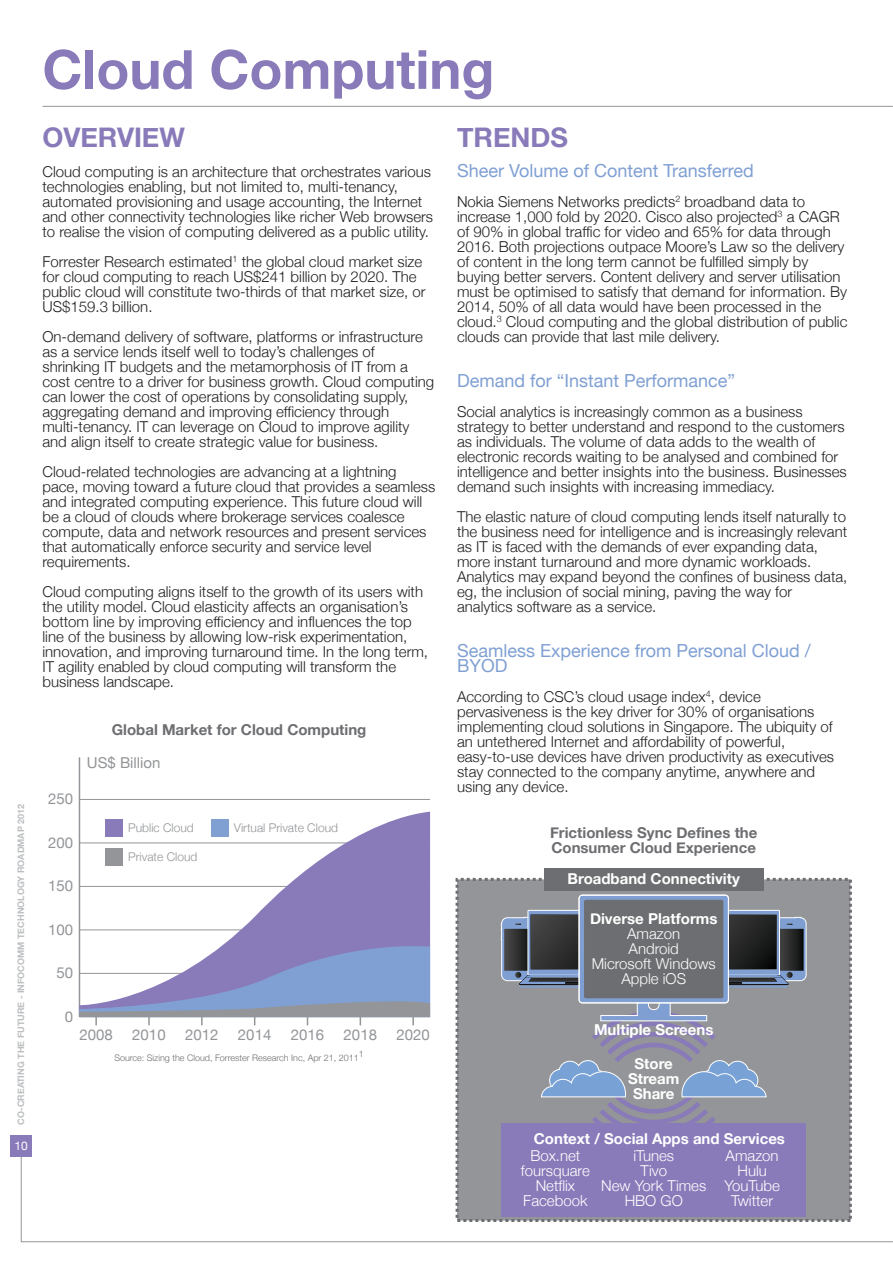
<style>
.page{position:relative;width:893px;height:1263px;background:#fff}
.page>*{position:absolute;margin:0;border:0;box-sizing:border-box;transform-origin:0 0}
.t1{font:700 54px "Helvetica Neue";color:#897ab9}
.t2{font:700 27px "Helvetica Neue";color:#897ab9}
.t3{font:18px/15px "Helvetica Neue";color:#80a0d3}
.t4{font:300 15px/15px "Helvetica Neue";color:#231f20}
.t5{font:300 15px/15px "Helvetica Neue";color:#fff;text-align:center}
.t6{font:700 15px/15px "Helvetica Neue";color:#fff;text-align:center}
.t7{font:700 15px/15px "Helvetica Neue";color:#6d6e71}
.t8{font:15px "Helvetica Neue";color:#939598}
.t9{font:15px "Helvetica Neue";color:#929496}
.t10{font:300 12px "Helvetica Neue";color:#939598}
.t11{font:12px "Helvetica Neue";color:#fff}
.t12{font:300 9px "Helvetica Neue";color:#6d6e71}
.t13{font:700 9px "Helvetica Neue";color:#bcbec0}
</style>
<div class="page">
<svg style="left:21px;top:1156px;width:872px;height:86px"></svg>
<div style="left:11px;top:1135px;width:21px;height:22px;background:#897ab9"></div>
<hr style="left:42px;top:106px;width:851px;height:1px;background:#939598">
<div style="left:456px;top:878px;width:396px;height:344px;background:#939598;border:3px dashed #6d6e71"></div>
<div style="left:501px;top:1123px;width:305px;height:94px;background:#897ab9"></div>
<svg style="left:501px;top:895px;width:305px;height:228px"></svg>
<div style="left:544px;top:868px;width:220px;height:23px;background:#6d6e71"></div>
<hr style="left:79px;top:799px;width:351px;height:1px;background:#939598">
<hr style="left:79px;top:757px;width:1px;height:260px;background:#939598">
<svg style="left:80px;top:812px;width:350px;height:129px"></svg>
<svg style="left:79px;top:941px;width:351px;height:84px"></svg>
<p class="t13" style="left:15px;top:1125px;width:322px;rotate:-90deg">CO-CREATING THE FUTURE - INFOCOMM TECHNOLOGY ROADMAP 2012</p>
<p class="t11" style="left:15px;top:1138px;width:15px">10</p>
<h1 class="t1" style="left:42px;top:36px;width:453px">Cloud Computing</h1>
<h2 class="t2" style="left:42px;top:121px;width:144px">OVERVIEW</h2>
<p class="t4" style="left:42px;top:164px;width:392px">Cloud computing is an architecture that orchestrates various technologies enabling, but not limited to, multi-tenancy, automated provisioning and usage accounting, the Internet and other connectivity technologies like richer Web browsers to realise the vision of computing delivered as a public utility.</p>
<p class="t4" style="left:42px;top:254px;width:385px">Forrester Research estimated<sup>1</sup> the global cloud market size for cloud computing to reach US$241 billion by 2020. The public cloud will constitute two-thirds of that market size, or US$159.3 billion.</p>
<p class="t4" style="left:42px;top:329px;width:393px">On-demand delivery of software, platforms or infrastructure as a service lends itself well to today’s challenges of shrinking IT budgets and the metamorphosis of IT from a cost centre to a driver for business growth. Cloud computing can lower the cost of operations by consolidating supply, aggregating demand and improving efficiency through multi-tenancy. IT can leverage on Cloud to improve agility and align itself to create strategic value for business.</p>
<p class="t4" style="left:42px;top:464px;width:394px">Cloud-related technologies are advancing at a lightning pace, moving toward a future cloud that provides a seamless and integrated computing experience. This future cloud will be a cloud of clouds where brokerage services coalesce compute, data and network resources and present services that automatically enforce security and service level requirements.</p>
<p class="t4" style="left:42px;top:584px;width:387px">Cloud computing aligns itself to the growth of its users with the utility model. Cloud elasticity affects an organisation’s bottom line by improving efficiency and influences the top line of the business by allowing low-risk experimentation, innovation, and improving turnaround time. In the long term, IT agility enabled by cloud computing will transform the business landscape.</p>
<h2 class="t2" style="left:457px;top:121px;width:113px">TRENDS</h2>
<p class="t3" style="left:457px;top:163px;width:298px">Sheer Volume of Content Transferred</p>
<p class="t4" style="left:457px;top:194px;width:392px">Nokia Siemens Networks predicts<sup>2</sup> broadband data to increase 1,000 fold by 2020. Cisco also projected<sup>3</sup> a CAGR of 90% in global traffic for video and 65% for data through 2016. Both projections outpace Moore’s Law so the delivery of content in the long term cannot be fulfilled simply by buying better servers. Content delivery and server utilisation must be optimised to satisfy that demand for information. By 2014, 50% of all data would have been processed in the cloud.<sup>3</sup> Cloud computing and the global distribution of public clouds can provide that last mile delivery.</p>
<p class="t3" style="left:457px;top:373px;width:280px">Demand for “Instant Performance”</p>
<p class="t4" style="left:457px;top:404px;width:391px">Social analytics is increasingly common as a business strategy to better understand and respond to the customers as individuals. The volume of data adds to the wealth of electronic records waiting to be analysed and combined for intelligence and better insights into the business. Businesses demand such insights with increasing immediacy.</p>
<p class="t4" style="left:457px;top:509px;width:392px">The elastic nature of cloud computing lends itself naturally to the business need for intelligence and is increasingly relevant as IT is faced with the demands of ever expanding data, more instant turnaround and more dynamic workloads.<br>Analytics may expand beyond the confines of business data, eg, the inclusion of social mining, paving the way for analytics software as a service.</p>
<p class="t3" style="left:457px;top:643px;width:355px">Seamless Experience from Personal Cloud /<br>BYOD</p>
<p class="t4" style="left:457px;top:689px;width:379px">According to CSC’s cloud usage index<sup>4</sup>, device pervasiveness is the key driver for 30% of organisations implementing cloud solutions in Singapore. The ubiquity of an untethered Internet and affordability of powerful, easy-to-use devices have driven productivity as executives stay connected to the company anytime, anywhere and using any device.</p>
<p class="t7" style="left:112px;top:722px;width:256px">Global Market for Cloud Computing</p>
<p class="t9" style="left:87px;top:754px;width:75px">US$ Billion</p>
<p class="t8" style="left:48px;top:790px;width:27px">250</p>
<p class="t8" style="left:48px;top:833px;width:27px">200</p>
<p class="t8" style="left:48px;top:877px;width:27px">150</p>
<p class="t8" style="left:48px;top:920px;width:27px">100</p>
<p class="t8" style="left:57px;top:964px;width:18px">50</p>
<p class="t8" style="left:65px;top:1007px;width:10px">0</p>
<p class="t10" style="left:128px;top:820px;width:67px">Public Cloud</p>
<p class="t10" style="left:234px;top:820px;width:106px">Virtual Private Cloud</p>
<p class="t10" style="left:128px;top:849px;width:71px">Private Cloud</p>
<p class="t7" style="left:550px;top:825px;width:209px">Frictionless Sync Defines the<br>Consumer Cloud Experience</p>
<p class="t6" style="left:568px;top:871px;width:174px">Broadband Connectivity</p>
<p class="t6" style="left:590px;top:911px;width:129px">Diverse Platforms</p>
<p class="t5" style="left:592px;top:926px;width:125px">Amazon<br>Android<br>Microsoft Windows<br>Apple iOS</p>
<p class="t6" style="left:594px;top:1022px;width:121px">Multiple Screens</p>
<p class="t6" style="left:628px;top:1055px;width:53px">Store<br>Stream<br>Share</p>
<p class="t6" style="left:534px;top:1131px;width:253px">Context / Social Apps and Services</p>
<p class="t5" style="left:521px;top:1148px;width:70px">Box.net foursquare<br>Netflix<br>Facebook</p>
<p class="t5" style="left:601px;top:1148px;width:107px">iTunes<br>Tivo<br>New York Times<br>HBO GO</p>
<p class="t5" style="left:724px;top:1148px;width:57px">Amazon<br>Hulu<br>YouTube<br>Twitter</p>
<p class="t8" style="left:79px;top:1026px;width:35px">2008</p>
<p class="t8" style="left:132px;top:1026px;width:35px">2010</p>
<p class="t8" style="left:185px;top:1026px;width:35px">2012</p>
<p class="t8" style="left:238px;top:1026px;width:35px">2014</p>
<p class="t8" style="left:291px;top:1026px;width:35px">2016</p>
<p class="t8" style="left:344px;top:1026px;width:35px">2018</p>
<p class="t8" style="left:396px;top:1026px;width:35px">2020</p>
<p class="t12" style="left:359px;top:1048px;width:7px">1</p>
<p class="t12" style="left:114px;top:1053px;width:246px">Source: Sizing the Cloud, Forrester Research Inc, Apr 21, 2011</p>
</div>
